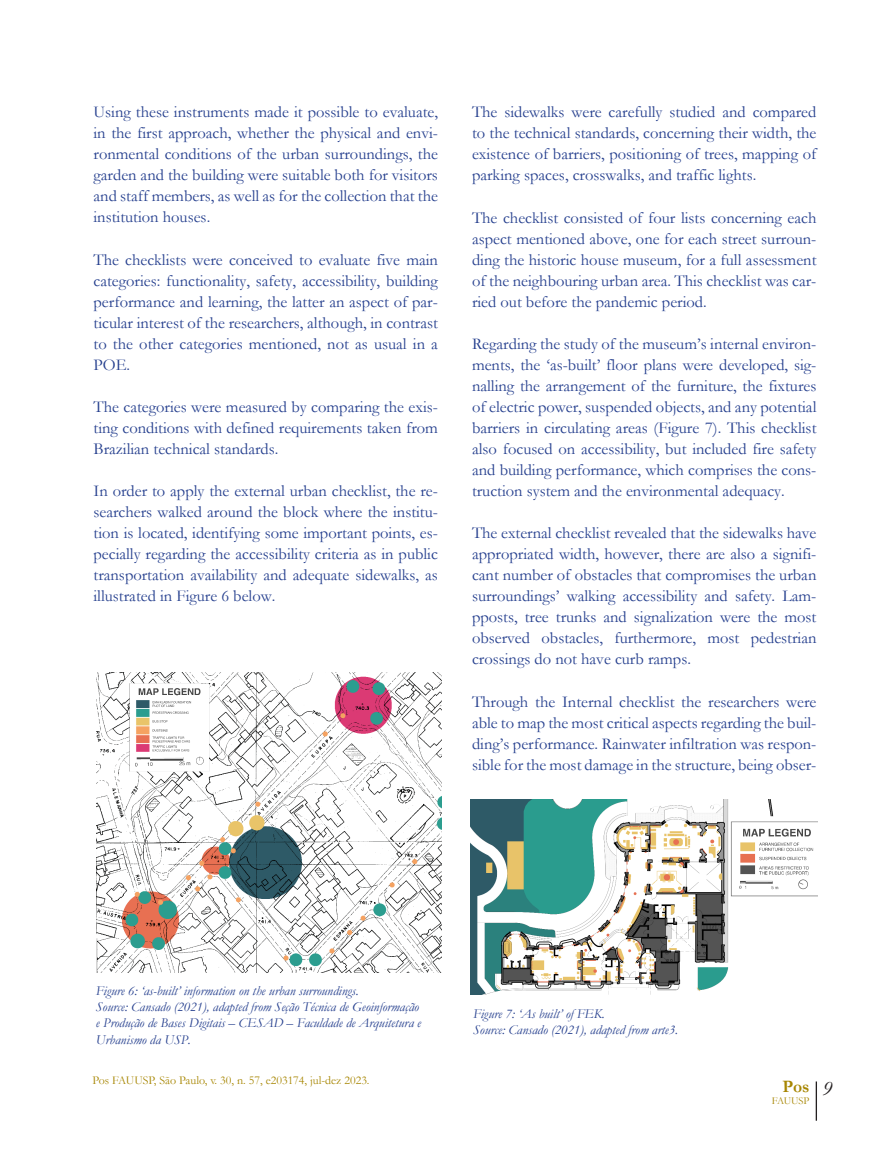
<style>
.page{position:relative;width:893px;height:1149px;background:#fff}
.page>*{position:absolute;margin:0;border:0;box-sizing:border-box;transform-origin:0 0}
.t1{font:700 17.55px "Garamond";color:#a78602}
.titulo{font:16.5px/21px "Garamond";color:#253f8e;text-align:justify}
.legenda{font:italic 13.5px/16.2px "Garamond";color:#253f8e}
.titulo-2{font:italic 13.5px "Garamond";color:#253f8e}
.t2{font:12px "Garamond";color:#a78602}
.t3{font:10.5px "Garamond";color:#a78602}
</style>
<div class="page">
<hr style="left:816px;top:1081px;width:1px;height:39px;background:#231f20">
<img style="left:96px;top:672px;width:345px;height:300px">
<img style="left:471px;top:799px;width:346px;height:195px">
<p class="titulo" style="left:94px;top:101px;width:346px">Using these instruments made it possible to evaluate, in the first approach, whether the physical and envi&shy;ronmental conditions of the urban surroundings, the garden and the building were suitable both for visitors and staff members, as well as for the collection that the institution houses.</p>
<p class="titulo" style="left:94px;top:248px;width:346px">The checklists were conceived to evaluate five main categories: functionality, safety, accessibility, building performance and learning, the latter an aspect of par&shy;ticular interest of the researchers, although, in contrast to the other categories mentioned, not as usual in a POE.</p>
<p class="titulo" style="left:94px;top:396px;width:346px">The categories were measured by comparing the exis&shy;ting conditions with defined requirements taken from Brazilian technical standards.</p>
<p class="titulo" style="left:94px;top:480px;width:346px">In order to apply the external urban checklist, the re&shy;searchers walked around the block where the institu&shy;tion is located, identifying some important points, es&shy;pecially regarding the accessibility criteria as in public transportation availability and adequate sidewalks, as illustrated in Figure 6 below.</p>
<p class="titulo" style="left:472px;top:101px;width:346px">The sidewalks were carefully studied and compared to the technical standards, concerning their width, the existence of barriers, positioning of trees, mapping of parking spaces, crosswalks, and traffic lights.</p>
<p class="titulo" style="left:472px;top:206px;width:346px">The checklist consisted of four lists concerning each aspect mentioned above, one for each street surroun&shy;ding the historic house museum, for a full assessment of the neighbouring urban area. This checklist was car&shy;ried out before the pandemic period.</p>
<p class="titulo" style="left:472px;top:333px;width:346px">Regarding the study of the museum’s internal environ&shy;ments, the ‘as-built’ floor plans were developed, sig&shy;nalling the arrangement of the furniture, the fixtures of electric power, suspended objects, and any potential barriers in circulating areas (Figure 7). This checklist also focused on accessibility, but included fire safety and building performance, which comprises the cons&shy;truction system and the environmental adequacy.</p>
<p class="titulo" style="left:472px;top:522px;width:346px">The external checklist revealed that the sidewalks have appropriated width, however, there are also a signifi&shy;cant number of obstacles that compromises the urban surroundings’ walking accessibility and safety. Lam&shy;pposts, tree trunks and signalization were the most observed obstacles, furthermore, most pedestrian crossings do not have curb ramps.</p>
<p class="titulo" style="left:472px;top:690px;width:346px">Through the Internal checklist the researchers were able to map the most critical aspects regarding the buil&shy;ding’s performance. Rainwater infiltration was respon&shy;sible for the most damage in the structure, being obser-</p>
<p class="legenda" style="left:96px;top:981px;width:264px">Figure 6: ‘as-built’ information on the urban surroundings.</p>
<p class="legenda" style="left:96px;top:998px;width:327px">Source: Cansado (2021), adapted from Seção Técnica de Geoinformação e Produção de Bases Digitais – CESAD – Faculdade de Arquitetura e<br>Urbanismo da USP.</p>
<p class="titulo-2" style="left:473px;top:1004px;width:133px">Figure 7: ‘As built’ of FEK.</p>
<p class="titulo-2" style="left:473px;top:1020px;width:206px">Source: Cansado (2021), adapted from arte3.</p>
<p class="t2" style="left:92px;top:1071px;width:279px">Pos FAUUSP, São Paulo, v. 30, n. 57, e203174, jul-dez 2023.</p>
<p class="t1" style="left:783px;top:1073px;width:28px">Pos</p>
<p class="t3" style="left:772px;top:1093px;width:62px">FAUUSP <sup>9</sup></p>
</div>
